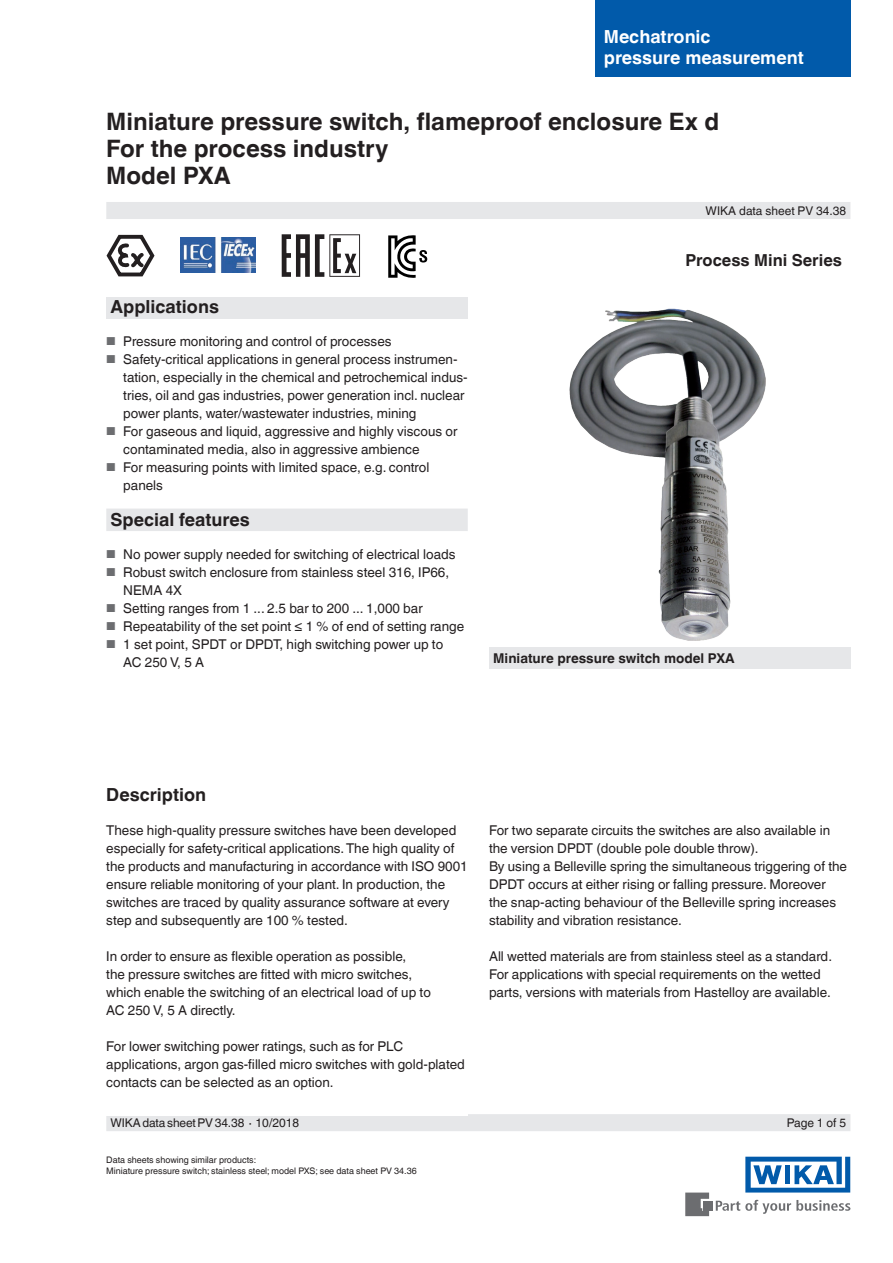
<style>
.page{position:relative;width:893px;height:1263px;background:#fff}
.page>*{position:absolute;margin:0;border:0;box-sizing:border-box;transform-origin:0 0}
.t1{font:700 24px/27px "Helvetica World";color:#231f20}
.t2{font:700 18px "Helvetica World";color:#231f20}
.t3{font:700 18px/21px "Helvetica World";color:#fff}
.t4{font:700 16.5px "Helvetica World";color:#231f20}
.t5{font:13.5px/18px "Helvetica World";color:#231f20}
.t6{font:700 13.5px "Helvetica World";color:#231f20}
.t7{font:12px "Helvetica World";color:#231f20}
.t8{font:9px/10.5px "Helvetica World";color:#231f20}
.s1{font-size:11.55px;color:#6c6d70}
</style>
<div class="page">
<div style="left:106px;top:298px;width:362px;height:21px;background:#e6e7e9"></div>
<svg style="left:716px;top:1200px;width:134px;height:14px"></svg>
<div style="left:703px;top:1201px;width:9px;height:9px;background:#6c6d70"></div>
<svg style="left:685px;top:1192px;width:24px;height:24px"></svg>
<svg style="left:745px;top:1157px;width:105px;height:35px"></svg>
<div style="left:106px;top:202px;width:744px;height:17px;background:#e6e7e9"></div>
<div style="left:106px;top:1114px;width:744px;height:17px;background:#e6e7e9"></div>
<div style="left:106px;top:508px;width:362px;height:23px;background:#e6e7e9"></div>
<div style="left:595px;top:0;width:255px;height:77px;background:#015aaa"></div>
<img style="left:569px;top:308px;width:197px;height:333px">
<div style="left:489px;top:647px;width:361px;height:22px;background:#e6e7e9"></div>
<div style="left:106px;top:788px;width:362px;height:327px;background:#fff"></div>
<svg style="left:106px;top:234px;width:49px;height:43px"></svg>
<img style="left:180px;top:238px;width:75px;height:34px">
<svg style="left:282px;top:234px;width:78px;height:43px"></svg>
<svg style="left:388px;top:235px;width:39px;height:43px"></svg>
<h2 class="t3" style="left:604px;top:26px;width:201px">Mechatronic<br>pressure measurement</h2>
<h1 class="t1" style="left:106px;top:108px;width:615px">Miniature pressure switch, flameproof enclosure Ex d<br>For the process industry<br>Model PXA</h1>
<p class="t7" style="left:706px;top:204px;width:142px">WIKA data sheet PV 34.38</p>
<h2 class="t2" style="left:111px;top:296px;width:110px">Applications</h2>
<p class="t5" style="left:106px;top:332px;width:287px"><span class="s1">■</span> Pressure monitoring and control of processes</p>
<p class="t5" style="left:123px;top:350px;width:346px;text-indent:-17px"><span class="s1">■</span> Safety-critical applications in general process instrumen&shy;tation, especially in the chemical and petrochemical indus&shy;tries, oil and gas industries, power generation incl. nuclear power plants, water/wastewater industries, mining</p>
<p class="t5" style="left:123px;top:422px;width:336px;text-indent:-17px"><span class="s1">■</span> For gaseous and liquid, aggressive and highly viscous or contaminated media, also in aggressive ambience</p>
<p class="t5" style="left:123px;top:458px;width:308px;text-indent:-17px"><span class="s1">■</span> For measuring points with limited space, e.g. control panels</p>
<h2 class="t2" style="left:111px;top:509px;width:141px">Special features</h2>
<p class="t5" style="left:106px;top:545px;width:351px"><span class="s1">■</span> No power supply needed for switching of electrical loads</p>
<p class="t5" style="left:123px;top:563px;width:327px;text-indent:-17px"><span class="s1">■</span> Robust switch enclosure from stainless steel 316, IP66,<br>NEMA 4X</p>
<p class="t5" style="left:106px;top:599px;width:318px"><span class="s1">■</span> Setting ranges from 1 ... 2.5 bar to 200 ... 1,000 bar</p>
<p class="t5" style="left:106px;top:617px;width:359px"><span class="s1">■</span> Repeatability of the set point ≤ 1 % of end of setting range</p>
<p class="t5" style="left:123px;top:635px;width:321px;text-indent:-17px"><span class="s1">■</span> 1 set point, SPDT or DPDT, high switching power up to<br>AC 250 V, 5 A</p>
<p class="t4" style="left:685px;top:250px;width:158px">Process Mini Series</p>
<p class="t6" style="left:493px;top:650px;width:243px">Miniature pressure switch model PXA</p>
<h2 class="t2" style="left:106px;top:784px;width:101px">Description</h2>
<p class="t5" style="left:106px;top:822px;width:363px">These high-quality pressure switches have been developed especially for safety-critical applications. The high quality of the products and manufacturing in accordance with ISO 9001 ensure reliable monitoring of your plant. In production, the switches are traced by quality assurance software at every step and subsequently are 100 % tested.</p>
<p class="t5" style="left:106px;top:948px;width:326px">In order to ensure as flexible operation as possible,<br>the pressure switches are fitted with micro switches, which enable the switching of an electrical load of up to AC 250 V, 5 A directly.</p>
<p class="t5" style="left:106px;top:1038px;width:360px">For lower switching power ratings, such as for PLC applications, argon gas-filled micro switches with gold-plated contacts can be selected as an option.</p>
<p class="t7" style="left:111px;top:1116px;width:190px">WIKA data sheet PV 34.38 ∙ 10/2018</p>
<p class="t8" style="left:106px;top:1155px;width:312px">Data sheets showing similar products:<br>Miniature pressure switch; stainless steel; model PXS; see data sheet PV 34.36</p>
<p class="t5" style="left:489px;top:821px;width:360px">For two separate circuits the switches are also available in the version DPDT (double pole double throw).<br>By using a Belleville spring the simultaneous triggering of the DPDT occurs at either rising or falling pressure. Moreover the snap-acting behaviour of the Belleville spring increases stability and vibration resistance.</p>
<p class="t5" style="left:489px;top:947px;width:345px">All wetted materials are from stainless steel as a standard.<br>For applications with special requirements on the wetted parts, versions with materials from Hastelloy are available.</p>
<p class="t7" style="left:787px;top:1116px;width:61px">Page 1 of 5</p>
</div>
